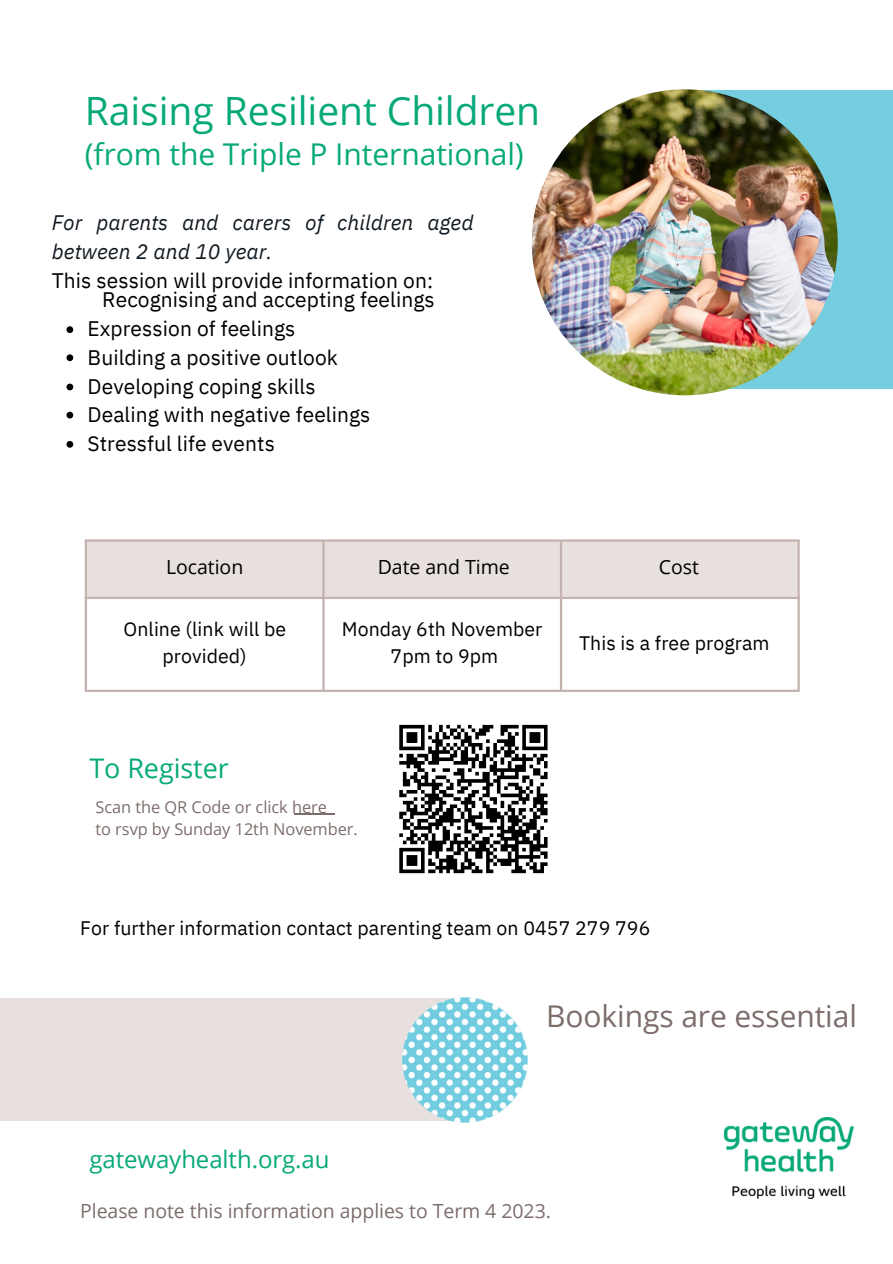
<style>
.page{position:relative;width:893px;height:1264px;background:#fff}
.page>*{position:absolute;margin:0;border:0;box-sizing:border-box;transform-origin:0 0}
.t1{font:39px "Open Sans";color:#07a979}
.t2{font:30px "Open Sans";color:#07a979}
.t3{font:30px "Open Sans";letter-spacing:-.005em;color:#7c6d6b}
.t4{font:27px "Open Sans";letter-spacing:-.005em;color:#07a979}
.t5{font:24px "Open Sans";letter-spacing:-.005em;color:#07a979}
.t6{font:21px "IBM Plex Sans";letter-spacing:.005em;color:#000}
.t7{font:italic 21px/29.2px "IBM Plex Sans";letter-spacing:.005em;color:#111921}
.t8{font:19.5px/27px "IBM Plex Sans";letter-spacing:.005em;color:#000;text-align:center}
.t9{font:19.5px "Open Sans";letter-spacing:-.005em;color:#7c6d6b}
.t10{font:19.5px "Open Sans";color:#000}
.t11{font:16.35px "Open Sans";letter-spacing:-.005em;color:#7c6d6b}
</style>
<div class="page">
<div style="left:0;top:998px;width:473px;height:123px;background:#e7e0df"></div>
<div style="left:689px;top:91px;width:203px;height:298px;background:#74cee0"></div>
<img style="left:402px;top:997px;width:126px;height:126px">
<img style="left:724px;top:1117px;width:129px;height:81px">
<div style="left:87px;top:541px;width:710px;height:56px;background:#e7e0df"></div>
<hr style="left:85px;top:541px;width:2px;height:148px;background:#c3b2b0">
<hr style="left:322px;top:541px;width:2px;height:148px;background:#c3b2b0">
<hr style="left:560px;top:541px;width:2px;height:148px;background:#c3b2b0">
<hr style="left:797px;top:541px;width:2px;height:148px;background:#c3b2b0">
<hr style="left:85px;top:539px;width:714px;height:2px;background:#c3b2b0">
<hr style="left:85px;top:597px;width:714px;height:2px;background:#c3b2b0">
<hr style="left:85px;top:689px;width:714px;height:3px;background:#c3b2b0">
<img style="left:531px;top:89px;width:306px;height:306px;border-radius:50%">
<hr style="left:295px;top:813px;width:35px;height:2px;background:#7c6d6b">
<svg style="left:399px;top:724px;width:149px;height:150px"></svg>
<svg style="left:66px;top:326px;width:7px;height:7px"></svg>
<svg style="left:66px;top:354px;width:7px;height:7px"></svg>
<svg style="left:66px;top:383px;width:7px;height:7px"></svg>
<svg style="left:66px;top:412px;width:7px;height:6px"></svg>
<svg style="left:66px;top:441px;width:7px;height:7px"></svg>
<p class="t1" style="left:85px;top:83px;width:457px">Raising Resilient Children</p>
<p class="t2" style="left:85px;top:133px;width:440px">(from the Triple P International)</p>
<p class="t7" style="left:52px;top:207px;width:423px">For parents and carers of children aged between 2 and 10 year.</p>
<p class="t6" style="left:52px;top:266px;width:383px">This session will provide information on:</p>
<p class="t6" style="left:102px;top:285px;width:334px">Recognising and accepting feelings</p>
<p class="t6" style="left:88px;top:315px;width:209px">Expression of feelings</p>
<p class="t6" style="left:88px;top:343px;width:252px">Building a positive outlook</p>
<p class="t6" style="left:88px;top:372px;width:229px">Developing coping skills</p>
<p class="t6" style="left:88px;top:400px;width:284px">Dealing with negative feelings</p>
<p class="t6" style="left:88px;top:429px;width:189px">Stressful life events</p>
<p class="t10" style="left:166px;top:553px;width:79px">Location</p>
<p class="t10" style="left:377px;top:553px;width:133px">Date and Time</p>
<p class="t10" style="left:658px;top:553px;width:42px">Cost</p>
<p class="t8" style="left:124px;top:615px;width:164px">Online (link will be provided)</p>
<p class="t8" style="left:342px;top:615px;width:202px">Monday 6th November<br>7pm to 9pm</p>
<p class="t4" style="left:89px;top:749px;width:141px">To Register</p>
<p class="t11" style="left:96px;top:795px;width:233px">Scan the QR Code or click here</p>
<p class="t11" style="left:95px;top:818px;width:264px">to rsvp by Sunday 12th November.</p>
<p class="t8" style="left:579px;top:628px;width:192px">This is a free program</p>
<p class="t8" style="left:80px;top:914px;width:571px">For further information contact parenting team on 0457 279 796</p>
<p class="t3" style="left:546px;top:995px;width:312px">Bookings are essential</p>
<p class="t5" style="left:89px;top:1142px;width:242px">gatewayhealth.org.au</p>
<p class="t9" style="left:80px;top:1196px;width:472px">Please note this information applies to Term 4 2023.</p>
</div>
